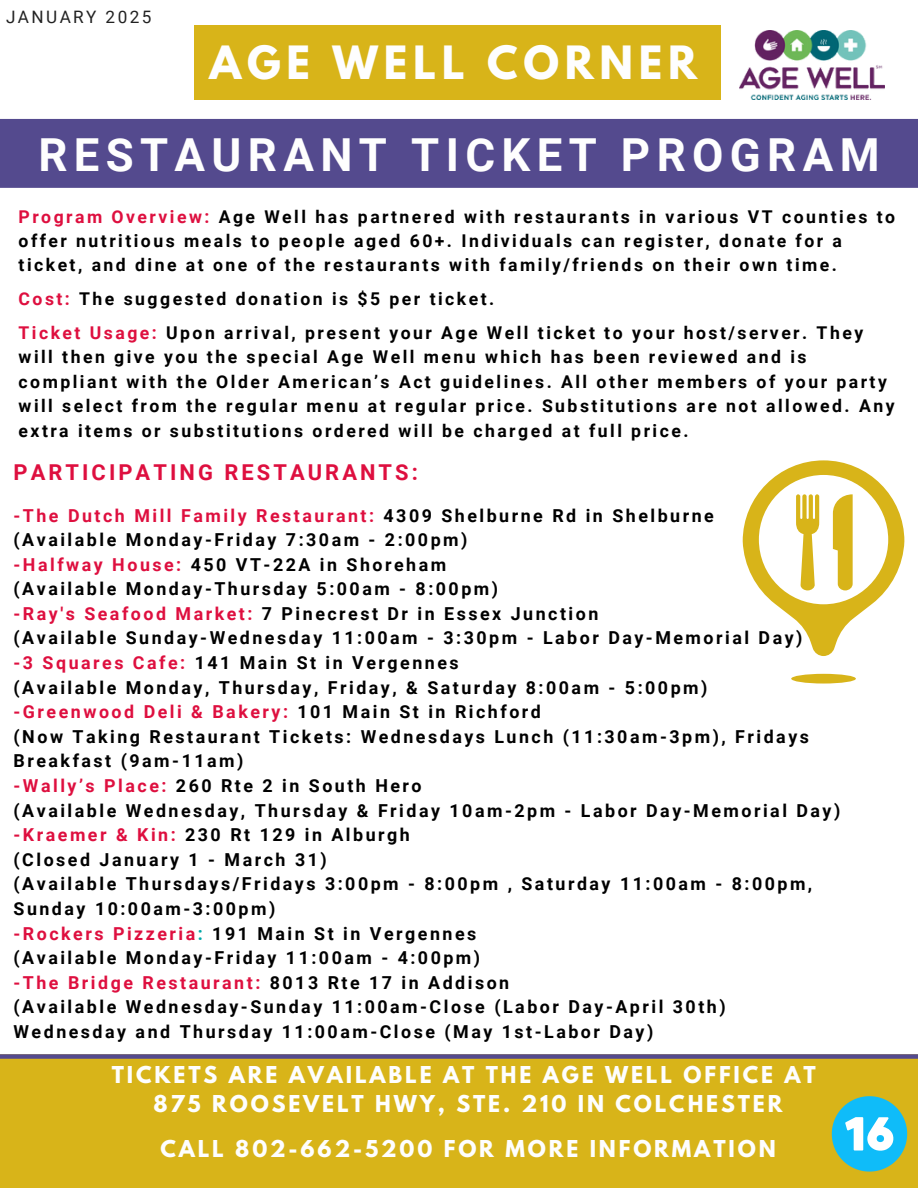
<style>
.page{position:relative;width:918px;height:1188px;background:#fff}
.page>*{position:absolute;margin:0;border:0;box-sizing:border-box;transform-origin:0 0}
.t1{font:700 45.45px "Roboto";letter-spacing:.14em;color:#fefefe}
.t2{font:700 40.65px "League Spartan";letter-spacing:.14em;color:#fefefe}
.t3{font:700 21.9px "Roboto";letter-spacing:.14em;color:#de0f3f}
.t4{font:700 20.55px/28.8px "League Spartan";letter-spacing:.14em;color:#fefefe;text-align:center}
.t5{font:700 17.85px/24.6px "Roboto";letter-spacing:.14em;color:#000}
.t6{font:700 17.85px "Roboto";letter-spacing:.14em;color:#de0f3f}
.t7{font:700 17.55px/24.3px "Roboto";letter-spacing:.14em;color:#000}
.t8{font:17.1px "Roboto";letter-spacing:.14em;color:#222}
.s1{color:#de0f3f}
.s2{color:#000}
.s3{color:#00a8a8}
</style>
<div class="page">
<div style="left:0;top:119px;width:918px;height:69px;background:#544a8e"></div>
<div style="left:0;top:1054px;width:918px;height:134px;background:#d8b419"></div>
<svg style="left:743px;top:460px;width:161px;height:223px"></svg>
<img style="left:740px;top:31px;width:145px;height:68px">
<div style="left:194px;top:26px;width:527px;height:74px;background:#d8b419"></div>
<svg style="left:832px;top:1096px;width:75px;height:76px"></svg>
<p class="t8" style="left:6px;top:8px;width:147px">JANUARY 2025</p>
<p class="t2" style="left:210px;top:42px;width:489px">AGE WELL CORNER</p>
<p class="t1" style="left:38px;top:129px;width:843px">RESTAURANT TICKET PROGRAM</p>
<p class="t7" style="left:19px;top:205px;width:878px"><span class="s1">Program Overview:</span> Age Well has partnered with restaurants in various VT counties to offer nutritious meals to people aged 60+. Individuals can register, donate for a ticket, and dine at one of the restaurants with family/friends on their own time.</p>
<p class="t7" style="left:19px;top:287px;width:477px"><span class="s1">Cost:</span> The suggested donation is $5 per ticket.</p>
<p class="t7" style="left:19px;top:321px;width:877px"><span class="s1">Ticket Usage:</span> Upon arrival, present your Age Well ticket to your host/server. They will then give you the special Age Well menu which has been reviewed and is compliant with the Older American’s Act guidelines. All other members of your party will select from the regular menu at regular price. Substitutions are not allowed. Any extra items or substitutions ordered will be charged at full price.</p>
<h4 class="t3" style="left:14px;top:460px;width:406px">PARTICIPATING RESTAURANTS:</h4>
<h2 class="t6" style="left:14px;top:505px;width:702px">-The Dutch Mill Family Restaurant: <span class="s2">4309 Shelburne Rd in Shelburne</span></h2>
<p class="t5" style="left:14px;top:528px;width:455px">(Available Monday-Friday 7:30am - 2:00pm)</p>
<h1 class="t5" style="left:14px;top:552px;width:434px"><span class="s1">-Halfway House:</span> 450 VT-22A in Shoreham</h1>
<p class="t5" style="left:14px;top:577px;width:486px">(Available Monday-Thursday 5:00am - 8:00pm)</p>
<p class="t5" style="left:14px;top:601px;width:586px"><span class="s1">-Ray's Seafood Market:</span> 7 Pinecrest Dr in Essex Junction</p>
<p class="t5" style="left:14px;top:626px;width:790px">(Available Sunday-Wednesday 11:00am - 3:30pm - Labor Day-Memorial Day)</p>
<p class="t5" style="left:14px;top:651px;width:447px"><span class="s1">-3 Squares Cafe:</span> 141 Main St in Vergennes</p>
<h3 class="t5" style="left:14px;top:675px;width:695px">(Available Monday, Thursday, Friday, &amp; Saturday 8:00am - 5:00pm)</h3>
<p class="t6" style="left:14px;top:702px;width:529px">-Greenwood Deli &amp; Bakery: <span class="s2">101 Main St in Richford</span></p>
<p class="t5" style="left:14px;top:724px;width:797px">(Now Taking Restaurant Tickets: Wednesdays Lunch (11:30am-3pm), Fridays<br>Breakfast (9am-11am)</p>
<p class="t5" style="left:14px;top:774px;width:410px"><span class="s1">-Wally’s Place:</span> 260 Rte 2 in South Hero</p>
<p class="t5" style="left:14px;top:798px;width:828px">(Available Wednesday, Thursday &amp; Friday 10am-2pm - Labor Day-Memorial Day)</p>
<p class="t5" style="left:14px;top:823px;width:398px"><span class="s1">-Kraemer &amp; Kin:</span> 230 Rt 129 in Alburgh</p>
<p class="t5" style="left:14px;top:847px;width:315px">(Closed January 1 - March 31)</p>
<p class="t5" style="left:14px;top:872px;width:800px">(Available Thursdays/Fridays 3:00pm - 8:00pm , Saturday 11:00am - 8:00pm,<br>Sunday 10:00am-3:00pm)</p>
<p class="t5" style="left:14px;top:921px;width:464px"><span class="s1">-Rockers Pizzeria</span><span class="s3">:</span> 191 Main St in Vergennes</p>
<p class="t5" style="left:14px;top:946px;width:468px">(Available Monday-Friday 11:00am - 4:00pm)</p>
<p class="t6" style="left:14px;top:972px;width:497px">-The Bridge Restaurant: <span class="s2">8013 Rte 17 in Addison</span></p>
<p class="t5" style="left:14px;top:995px;width:714px">(Available Wednesday-Sunday 11:00am-Close (Labor Day-April 30th)</p>
<p class="t5" style="left:14px;top:1020px;width:641px">Wednesday and Thursday 11:00am-Close (May 1st-Labor Day)</p>
<p class="t4" style="left:112px;top:1063px;width:706px">TICKETS ARE AVAILABLE AT THE AGE WELL OFFICE AT<br>875 ROOSEVELT HWY, STE. 210 IN COLCHESTER</p>
<p class="t4" style="left:160px;top:1137px;width:617px">CALL 802-662-5200 FOR MORE INFORMATION</p>
</div>
